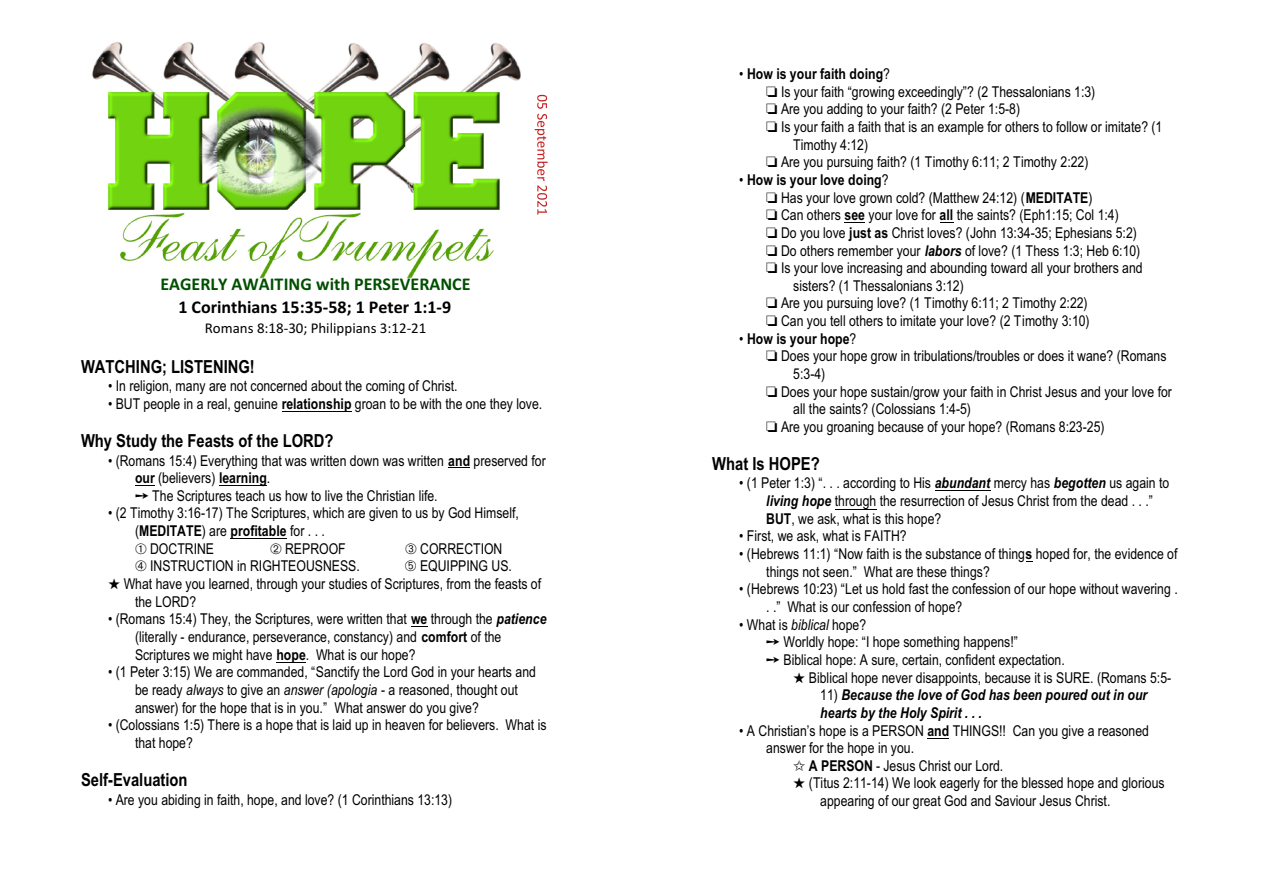
<style>
.page{position:relative;width:1263px;height:893px;background:#fff}
.page>*{position:absolute;margin:0;border:0;box-sizing:border-box;transform-origin:0 0}
.t1{font:700 18px "Arial Narrow";color:#000}
.t2{font:700 18px "Calibri";color:#000}
.t3{font:700 18px "Calibri";color:#004f00}
.t4{font:15px/17.7px "Arial Narrow";color:#000}
.t5{font:700 15px "Arial Narrow";color:#000}
.t6{font:italic 700 15px/17.7px "Arial Narrow";color:#000}
.t7{font:15px "Calibri";color:#000}
.s1{font-weight:700}
.s2{font-weight:400}
.s3{font-weight:700;font-style:italic}
.s4{font-style:italic}
.s5{font-weight:400;font-style:normal}
</style>
<div class="page">
<img style="left:92px;top:41px;width:443px;height:238px">
<svg style="left:535px;top:95px;width:13px;height:120px"></svg>
<hr style="left:282px;top:411px;width:70px;height:1px;background:#000">
<svg style="left:135px;top:485px;width:20px;height:1px"></svg>
<hr style="left:219px;top:485px;width:48px;height:1px;background:#000">
<hr style="left:231px;top:538px;width:56px;height:1px;background:#000">
<svg style="left:411px;top:626px;width:16px;height:1px"></svg>
<hr style="left:276px;top:662px;width:30px;height:1px;background:#000">
<svg style="left:845px;top:222px;width:20px;height:1px"></svg>
<svg style="left:940px;top:222px;width:13px;height:1px"></svg>
<hr style="left:935px;top:490px;width:55px;height:1px;background:#000">
<hr style="left:835px;top:508px;width:42px;height:1px;background:#000">
<svg style="left:927px;top:738px;width:22px;height:1px"></svg>
<p class="t3" style="left:160px;top:277px;width:312px">EAGERLY AWAITING with PERSEVERANCE</p>
<p class="t2" style="left:178px;top:299px;width:274px">1 Corinthians 15:35-58; 1 Peter 1:1-9</p>
<p class="t7" style="left:205px;top:321px;width:223px">Romans 8:18-30; Philippians 3:12-21</p>
<p class="t1" style="left:81px;top:360px;width:175px">WATCHING; LISTENING!</p>
<p class="t4" style="left:108px;top:379px;width:351px">• In religion, many are not concerned about the coming of Christ.</p>
<p class="t4" style="left:108px;top:396px;width:436px">• BUT people in a real, genuine <span class="s1">relationship</span> groan to be with the one they love.</p>
<p class="t1" style="left:81px;top:434px;width:254px">Why Study the Feasts of the LORD?</p>
<p class="t4" style="left:108px;top:453px;width:439px">• (Romans 15:4) Everything that was written down was written <span class="s1">and</span> preserved for</p>
<p class="t4" style="left:135px;top:470px;width:137px"><span class="s1">our</span> (believers) <span class="s1">learning</span>.</p>
<p class="t4" style="left:152px;top:488px;width:287px">The Scriptures teach us how to live the Christian life.</p>
<p class="t4" style="left:108px;top:506px;width:412px">• (2 Timothy 3:16-17) The Scriptures, which are given to us by God Himself,</p>
<p class="t5" style="left:135px;top:525px;width:191px"><span class="s2">(</span>MEDITATE<span class="s2">) are</span> profitable <span class="s2">for . . .</span></p>
<p class="t4" style="left:150px;top:541px;width:66px">DOCTRINE</p>
<p class="t4" style="left:285px;top:541px;width:62px">REPROOF</p>
<p class="t4" style="left:420px;top:541px;width:84px">CORRECTION</p>
<p class="t4" style="left:150px;top:559px;width:211px">INSTRUCTION in RIGHTEOUSNESS.</p>
<p class="t4" style="left:420px;top:559px;width:93px">EQUIPPING US.</p>
<p class="t4" style="left:124px;top:576px;width:419px">What have you learned, through your studies of Scriptures, from the feasts of</p>
<p class="t4" style="left:135px;top:594px;width:63px">the LORD?</p>
<p class="t4" style="left:135px;top:612px;width:413px;text-indent:-27px">• (Romans 15:4) They, the Scriptures, were written that <span class="s1">we</span> through the <span class="s3">patience </span>(literally - endurance, perseverance, constancy) and <span class="s1">comfort</span> of the<br>Scriptures we might have <span class="s1">hope</span>. What is our hope?</p>
<p class="t4" style="left:135px;top:664px;width:402px;text-indent:-27px">• (1 Peter 3:15) We are commanded, “Sanctify the Lord God in your hearts and be ready <span class="s4">always</span> to give an <span class="s4">answer (apologia -</span> a reasoned, thought out answer) for the hope that is in you.” What answer do you give?</p>
<p class="t4" style="left:135px;top:718px;width:413px;text-indent:-27px">• (Colossians 1:5) There is a hope that is laid up in heaven for believers. What is that hope?</p>
<p class="t1" style="left:81px;top:773px;width:108px">Self-Evaluation</p>
<p class="t4" style="left:108px;top:792px;width:346px">• Are you abiding in faith, hope, and love? (1 Corinthians 13:13)</p>
<p class="t5" style="left:739px;top:68px;width:152px"><span class="s2">•</span> How is your faith doing<span class="s2">?</span></p>
<p class="t4" style="left:781px;top:84px;width:316px">Is your faith “growing exceedingly”? (2 Thessalonians 1:3)</p>
<p class="t4" style="left:781px;top:102px;width:241px">Are you adding to your faith? (2 Peter 1:5-8)</p>
<p class="t4" style="left:781px;top:119px;width:383px">Is your faith a faith that is an example for others to follow or imitate? (1</p>
<p class="t4" style="left:793px;top:137px;width:76px">Timothy 4:12)</p>
<p class="t4" style="left:781px;top:155px;width:309px">Are you pursuing faith? (1 Timothy 6:11; 2 Timothy 2:22)</p>
<p class="t5" style="left:739px;top:174px;width:151px"><span class="s2">•</span> How is your love doing<span class="s2">?</span></p>
<p class="t4" style="left:781px;top:190px;width:313px">Has your love grown cold? (Matthew 24:12) (<span class="s1">MEDITATE</span>)</p>
<p class="t4" style="left:781px;top:207px;width:339px">Can others <span class="s1">see</span> your love for <span class="s1">all</span> the saints? (Eph1:15; Col 1:4)</p>
<p class="t4" style="left:781px;top:225px;width:357px">Do you love <span class="s1">just as</span> Christ loves? (John 13:34-35; Ephesians 5:2)</p>
<p class="t4" style="left:781px;top:243px;width:361px">Do others remember your <span class="s3">labors</span> of love? (1 Thess 1:3; Heb 6:10)</p>
<p class="t4" style="left:781px;top:260px;width:363px">Is your love increasing and abounding toward all your brothers and</p>
<p class="t4" style="left:793px;top:278px;width:172px">sisters? (1 Thessalonians 3:12)</p>
<p class="t4" style="left:781px;top:296px;width:308px">Are you pursuing love? (1 Timothy 6:11; 2 Timothy 2:22)</p>
<p class="t4" style="left:781px;top:313px;width:310px">Can you tell others to imitate your love? (2 Timothy 3:10)</p>
<p class="t5" style="left:739px;top:333px;width:119px"><span class="s2">•</span> How is your hope<span class="s2">?</span></p>
<p class="t4" style="left:781px;top:349px;width:387px">Does your hope grow in tribulations/troubles or does it wane? (Romans</p>
<p class="t4" style="left:793px;top:366px;width:34px">5:3-4)</p>
<p class="t4" style="left:781px;top:384px;width:392px">Does your hope sustain/grow your faith in Christ Jesus and your love for</p>
<p class="t4" style="left:793px;top:402px;width:179px">all the saints? (Colossians 1:4-5)</p>
<p class="t4" style="left:781px;top:419px;width:325px">Are you groaning because of your hope? (Romans 8:23-25)</p>
<p class="t1" style="left:712px;top:457px;width:109px">What Is HOPE?</p>
<p class="t4" style="left:766px;top:476px;width:405px;text-indent:-27px">• (1 Peter 1:3) “. . . according to His <span class="s3">abundant</span> mercy has <span class="s3">begotten</span> us again to <span class="s3">living hope</span> through the resurrection of Jesus Christ from the dead . . .”<br><span class="s1">BUT</span>, we ask, what is this hope?</p>
<p class="t4" style="left:739px;top:529px;width:169px">• First, we ask, what is FAITH?</p>
<p class="t4" style="left:766px;top:546px;width:413px;text-indent:-27px">• (Hebrews 11:1) “Now faith is the substance of thing<span class="s1">s</span> hoped for, the evidence of things not seen.” What are these things?</p>
<p class="t4" style="left:766px;top:581px;width:413px;text-indent:-27px">• (Hebrews 10:23) “Let us hold fast the confession of our hope without wavering . . .” What is our confession of hope?</p>
<p class="t4" style="left:739px;top:617px;width:128px">• What is <span class="s4">biblical</span> hope?</p>
<p class="t4" style="left:783px;top:635px;width:236px">Worldly hope: “I hope something happens!”</p>
<p class="t4" style="left:783px;top:652px;width:283px">Biblical hope: A sure, certain, confident expectation.</p>
<p class="t4" style="left:809px;top:670px;width:364px">Biblical hope never disappoints, because it is SURE. (Romans 5:5-</p>
<p class="t6" style="left:820px;top:687px;width:329px"><span class="s5">11)</span> Because the love of God has been poured out in our hearts by the Holy Spirit . . .</p>
<p class="t4" style="left:739px;top:723px;width:411px">• A Christian’s hope is a PERSON <span class="s1">and</span> THINGS!! Can you give a reasoned</p>
<p class="t4" style="left:766px;top:740px;width:149px">answer for the hope in you.</p>
<p class="t4" style="left:809px;top:758px;width:196px"><span class="s1">A PERSON</span> - Jesus Christ our Lord.</p>
<p class="t4" style="left:809px;top:776px;width:357px">(Titus 2:11-14) We look eagerly for the blessed hope and glorious</p>
<p class="t4" style="left:820px;top:793px;width:292px">appearing of our great God and Saviour Jesus Christ.</p>
</div>
